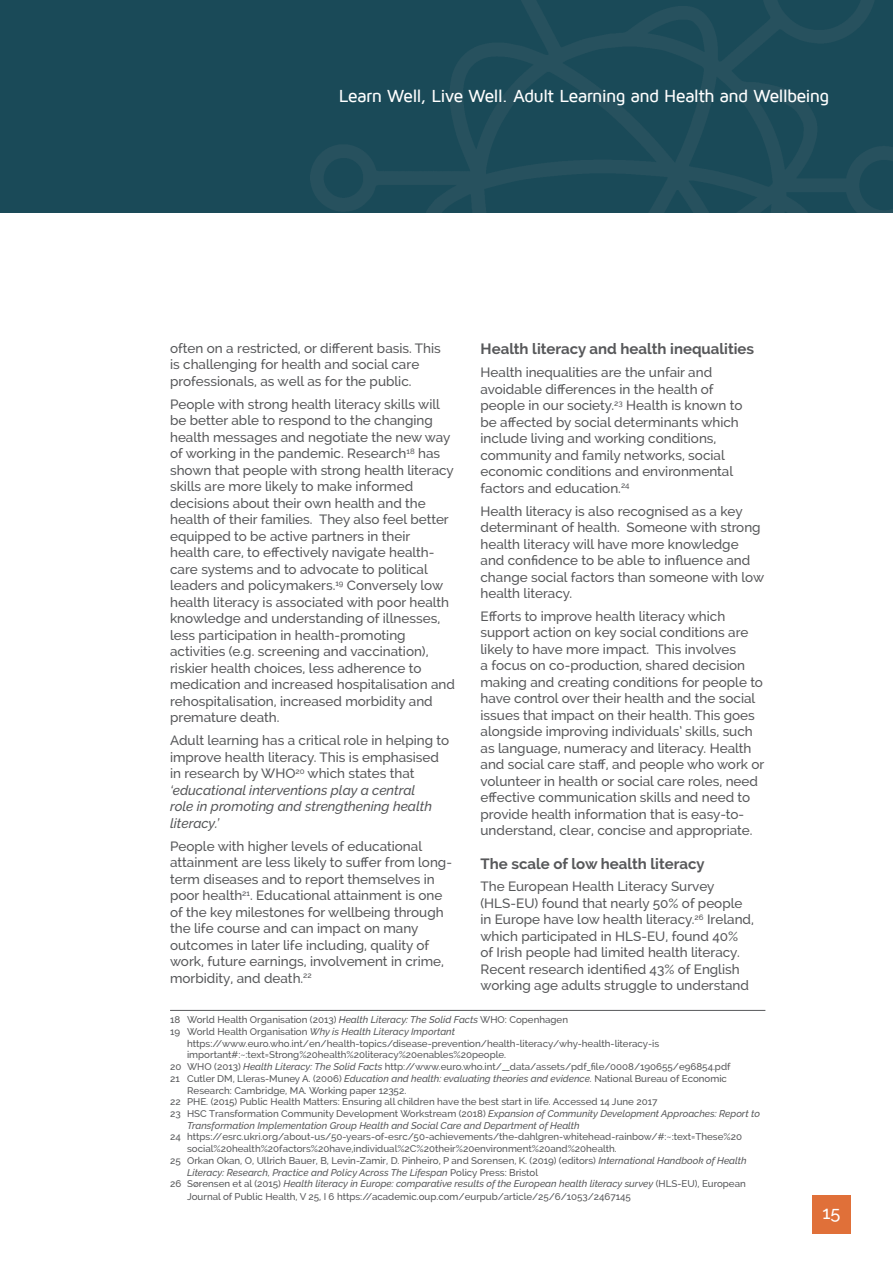
<style>
.page{position:relative;width:893px;height:1263px;background:#fff}
.page>*{position:absolute;margin:0;border:0;box-sizing:border-box;transform-origin:0 0}
.t1{font:500 18px "Maven Pro";letter-spacing:-.045em;color:#fff}
.t2{font:500 18px "Raleway";color:#fff}
.t3{font:700 15px "Raleway";color:#57585a}
.t4{font:500 13.5px/16.5px "Raleway";color:#57585a}
.t5{font:500 9.75px/11.7px "Raleway";color:#57585a}
.t6{font:italic 500 9.75px "Raleway";color:#57585a}
.s1{font-style:italic}
.s2{font-style:normal}
</style>
<div class="page">
<div style="left:0;top:0;width:893px;height:213px;background:#1a4a58"></div>
<img style="left:310px;top:0;width:583px;height:213px">
<div style="left:812px;top:1195px;width:38px;height:38px;background:#e07039"></div>
<hr style="left:170px;top:1010px;width:595px;height:1px;background:#57585a">
<h1 class="t1" style="left:339px;top:87px;width:492px">Learn Well, Live Well. Adult Learning and Health and Wellbeing</h1>
<p class="t4" style="left:170px;top:340px;width:272px">often on a restricted, or different basis. This is challenging for health and social care professionals, as well as for the public.</p>
<p class="t4" style="left:170px;top:396px;width:286px">People with strong health literacy skills will be better able to respond to the changing health messages and negotiate the new way of working in the pandemic. Research<sup>18</sup> has shown that people with strong health literacy skills are more likely to make informed decisions about their own health and the health of their families. They also feel better equipped to be active partners in their<br>health care, to effectively navigate health&shy;care systems and to advocate to political leaders and policymakers.<sup>19</sup> Conversely low health literacy is associated with poor health knowledge and understanding of illnesses, less participation in health-promoting activities (e.g. screening and vaccination), riskier health choices, less adherence to medication and increased hospitalisation and rehospitalisation, increased morbidity and premature death.</p>
<p class="t4" style="left:170px;top:732px;width:281px">Adult learning has a critical role in helping to improve health literacy. This is emphasised in research by WHO<sup>20</sup> which states that <span class="s1">‘educational interventions play a central<br>role in promoting and strengthening health literacy.’</span></p>
<p class="t4" style="left:170px;top:837px;width:283px">People with higher levels of educational attainment are less likely to suffer from long&shy;term diseases and to report themselves in poor health<sup>21</sup>. Educational attainment is one of the key milestones for wellbeing through the life course and can impact on many outcomes in later life including, quality of work, future earnings, involvement in crime, morbidity, and death.<sup>22</sup></p>
<p class="t3" style="left:480px;top:340px;width:275px">Health literacy and health inequalities</p>
<p class="t4" style="left:480px;top:364px;width:263px">Health inequalities are the unfair and avoidable differences in the health of people in our society.<sup>23</sup> Health is known to be affected by social determinants which include living and working conditions, community and family networks, social economic conditions and environmental factors and education.<sup>24</sup></p>
<p class="t4" style="left:480px;top:503px;width:285px">Health literacy is also recognised as a key determinant of health. Someone with strong health literacy will have more knowledge and confidence to be able to influence and change social factors than someone with low health literacy.</p>
<p class="t4" style="left:480px;top:608px;width:285px">Efforts to improve health literacy which support action on key social conditions are likely to have more impact. This involves<br>a focus on co-production, shared decision making and creating conditions for people to have control over their health and the social issues that impact on their health. This goes alongside improving individuals’ skills, such as language, numeracy and literacy. Health and social care staff, and people who work or volunteer in health or social care roles, need effective communication skills and need to provide health information that is easy-to&shy;understand, clear, concise and appropriate.</p>
<p class="t3" style="left:480px;top:855px;width:226px">The scale of low health literacy</p>
<p class="t4" style="left:480px;top:878px;width:275px">The European Health Literacy Survey (HLS-EU) found that nearly 50% of people in Europe have low health literacy.<sup>26</sup> Ireland, which participated in HLS-EU, found 40% of Irish people had limited health literacy.<br>Recent research identified 43% of English working age adults struggle to understand</p>
<p class="t5" style="left:170px;top:1014px;width:399px">18 World Health Organisation (2013) <span class="s1">Health Literacy: The Solid Facts</span> WHO: Copenhagen<br>19 World Health Organisation <span class="s1">Why is Health Literacy Important</span></p>
<p class="t5" style="left:187px;top:1037px;width:474px">https://www.euro.who.int/en/health-topics/disease-prevention/health-literacy/why-health-literacy-is</p>
<p class="t5" style="left:187px;top:1049px;width:321px">important#:~:text=Strong%20health%20literacy%20enables%20people.</p>
<p class="t5" style="left:170px;top:1061px;width:562px">20 WHO (2013) <span class="s1">Health Literacy: The Solid Facts</span> http://www.euro.who.int/__data/assets/pdf_file/0008/190655/e96854.pdf</p>
<p class="t5" style="left:170px;top:1072px;width:558px">21 Cutler DM, Lleras-Muney A. (2006) <span class="s1">Education and health: evaluating theories and evidence.</span> National Bureau of Economic</p>
<p class="t5" style="left:187px;top:1084px;width:221px">Research: Cambridge, MA. Working paper 12352.</p>
<p class="t5" style="left:170px;top:1096px;width:489px">22 PHE. (2015) Public Health Matters: Ensuring all children have the best start in life. Accessed 14 June 2017</p>
<p class="t5" style="left:170px;top:1108px;width:591px">23 HSC Transformation Community Development Workstream (2018) <span class="s1">Expansion of Community Development Approaches: Report to</span></p>
<p class="t6" style="left:187px;top:1119px;width:394px">Transformation Implementation Group Health and Social Care and Department of Health</p>
<p class="t5" style="left:170px;top:1131px;width:573px">24 https://esrc.ukri.org/about-us/50-years-of-esrc/50-achievements/the-dahlgren-whitehead-rainbow/#:~:text=These%20</p>
<p class="t5" style="left:187px;top:1143px;width:431px">social%20health%20factors%20have,individual%2C%20their%20environment%20and%20health.</p>
<p class="t5" style="left:170px;top:1154px;width:578px">25 Orkan Okan, O, Ullrich Bauer, B, Levin-Zamir, D. Pinheiro, P and Sorensen, K. (2019) (editors) <span class="s1">International Handbook of Health</span></p>
<p class="t6" style="left:187px;top:1166px;width:352px">Literacy: Research, Practice and Policy Across The Lifespan <span class="s2">Policy Press: Bristol</span></p>
<p class="t6" style="left:170px;top:1178px;width:577px"><span class="s2">26 Sørensen et al (2015)</span> Health literacy in Europe: comparative results of the European health literacy survey <span class="s2">(HLS-EU), European</span></p>
<p class="t5" style="left:187px;top:1190px;width:445px">Journal of Public Health, V 25, I 6 https://academic.oup.com/eurpub/article/25/6/1053/2467145</p>
<h1 class="t2" style="left:822px;top:1202px;width:19px">15</h1>
</div>
